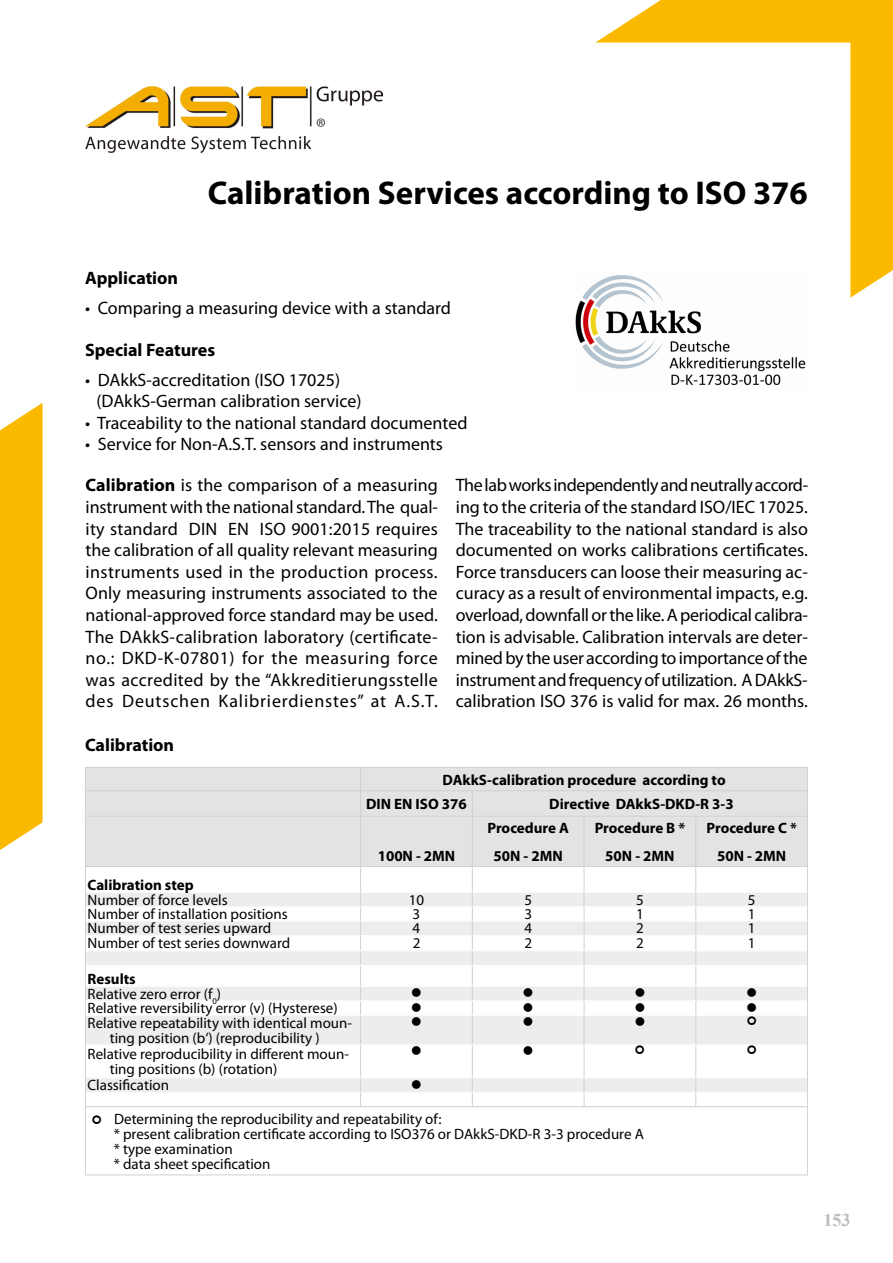
<style>
.page{position:relative;width:893px;height:1263px;background:#fff}
.page>*{position:absolute;margin:0;border:0;box-sizing:border-box;transform-origin:0 0}
.t1{font:700 33px "Myriad Pro";color:#000}
.t2{font:18px/21.6px "Myriad Pro";color:#000;text-align:justify}
.t3{font:700 18px "Myriad Pro";color:#000}
.t4{font:700 18px "Times New Roman";color:#bcbcbc}
.t5{font:15px/15px "Myriad Pro";color:#000}
.t6{font:700 15px/27px "Myriad Pro";color:#000;text-align:center}
.t7{font:15px "Wingdings";color:#000}
.s1{font-weight:700}
</style>
<div class="page">
<img style="left:575px;top:284px;width:231px;height:102px">
<svg style="left:86px;top:1054px;width:721px;height:38px"></svg>
<hr style="left:85px;top:1045px;width:1px;height:33px;background:#d0d0d0">
<hr style="left:360px;top:1045px;width:1px;height:32px;background:#d0d0d0">
<hr style="left:472px;top:1045px;width:1px;height:32px;background:#d0d0d0">
<hr style="left:584px;top:1045px;width:1px;height:32px;background:#d0d0d0">
<hr style="left:695px;top:1045px;width:1px;height:32px;background:#d0d0d0">
<hr style="left:807px;top:1045px;width:1px;height:33px;background:#d0d0d0">
<svg style="left:85px;top:1078px;width:1px;height:28px"></svg>
<svg style="left:360px;top:1078px;width:1px;height:28px"></svg>
<svg style="left:472px;top:1078px;width:1px;height:28px"></svg>
<svg style="left:584px;top:1078px;width:1px;height:28px"></svg>
<svg style="left:695px;top:1078px;width:1px;height:28px"></svg>
<svg style="left:807px;top:1078px;width:1px;height:28px"></svg>
<hr style="left:85px;top:1106px;width:276px;height:1px;background:#d0d0d0">
<hr style="left:85px;top:1107px;width:1px;height:67px;background:#d0d0d0">
<hr style="left:361px;top:1106px;width:111px;height:1px;background:#d0d0d0">
<hr style="left:472px;top:1106px;width:112px;height:1px;background:#d0d0d0">
<hr style="left:584px;top:1106px;width:112px;height:1px;background:#d0d0d0">
<hr style="left:696px;top:1106px;width:112px;height:1px;background:#d0d0d0">
<hr style="left:807px;top:1107px;width:1px;height:67px;background:#d0d0d0">
<hr style="left:85px;top:1174px;width:276px;height:1px;background:#d0d0d0">
<hr style="left:361px;top:1174px;width:111px;height:1px;background:#d0d0d0">
<hr style="left:472px;top:1174px;width:112px;height:1px;background:#d0d0d0">
<hr style="left:584px;top:1174px;width:112px;height:1px;background:#d0d0d0">
<hr style="left:696px;top:1174px;width:112px;height:1px;background:#d0d0d0">
<hr style="left:86px;top:1077px;width:275px;height:1px;background:#fbfbfa">
<hr style="left:361px;top:1077px;width:111px;height:1px;background:#fbfbfa">
<hr style="left:472px;top:1077px;width:112px;height:1px;background:#fbfbfa">
<hr style="left:584px;top:1077px;width:112px;height:1px;background:#fbfbfa">
<hr style="left:696px;top:1077px;width:111px;height:1px;background:#fbfbfa">
<hr style="left:86px;top:1092px;width:275px;height:1px;background:#fbfbfa">
<hr style="left:361px;top:1092px;width:111px;height:1px;background:#fbfbfa">
<hr style="left:472px;top:1092px;width:112px;height:1px;background:#fbfbfa">
<hr style="left:584px;top:1092px;width:112px;height:1px;background:#fbfbfa">
<hr style="left:696px;top:1092px;width:111px;height:1px;background:#fbfbfa">
<svg style="left:0;top:403px;width:43px;height:447px;background:#fbbe12"></svg>
<svg style="left:595px;top:0;width:298px;height:298px"></svg>
<img style="left:85px;top:86px;width:298px;height:67px">
<svg style="left:85px;top:767px;width:723px;height:287px"></svg>
<h1 class="t1" style="left:208px;top:172px;width:602px">Calibration Services according to ISO 376</h1>
<p class="t3" style="left:85px;top:266px;width:95px">Application</p>
<p class="t2" style="left:85px;top:297px;width:368px">• Comparing a measuring device with a standard</p>
<p class="t3" style="left:85px;top:338px;width:132px">Special Features</p>
<p class="t2" style="left:96px;top:368px;width:267px;text-indent:-11px">• DAkkS-accreditation (ISO 17025) (DAkkS-German calibration service)</p>
<p class="t2" style="left:85px;top:412px;width:384px">• Traceability to the national standard documented</p>
<p class="t2" style="left:85px;top:433px;width:359px">• Service for Non-A.S.T. sensors and instruments</p>
<p class="t2" style="left:86px;top:474px;width:354px"><span class="s1">Calibration</span> is the comparison of a measuring instrument with the national standard. The qual&shy;ity standard DIN EN ISO 9001:2015 requires the calibration of all quality relevant measuring instruments used in the production process.<br>Only measuring instruments associated to the national-approved force standard may be used.<br>The DAkkS-calibration laboratory (certificate&shy;no.: DKD-K-07801) for the measuring force was accredited by the “Akkreditierungsstelle des Deutschen Kalibrierdienstes” at A.S.T.</p>
<p class="t2" style="left:456px;top:474px;width:354px">The lab works independently and neutrally accord&shy;ing to the criteria of the standard ISO/IEC 17025.<br>The traceability to the national standard is also documented on works calibrations certificates.<br>Force transducers can loose their measuring ac&shy;curacy as a result of environmental impacts, e.g. overload, downfall or the like. A periodical calibra&shy;tion is advisable. Calibration intervals are deter&shy;mined by the user according to importance of the instrument and frequency of utilization. A DAkkS&shy;calibration ISO 376 is valid for max. 26 months.</p>
<p class="t3" style="left:85px;top:733px;width:91px">Calibration</p>
<p class="t6" style="left:366px;top:767px;width:361px;line-height:24.3px;text-align:left;text-indent:76px">DAkkS-calibration procedure according to<br>DIN EN ISO 376</p>
<p class="t6" style="left:549px;top:790px;width:186px">Directive DAkkS-DKD-R 3-3</p>
<p class="t6" style="left:378px;top:841px;width:79px">100N - 2MN</p>
<p class="t6" style="left:487px;top:814px;width:83px">Procedure A<br>50N - 2MN</p>
<p class="t6" style="left:595px;top:814px;width:92px">Procedure B *<br>50N - 2MN</p>
<p class="t6" style="left:706px;top:814px;width:92px">Procedure C *<br>50N - 2MN</p>
<p class="t6" style="left:88px;top:871px;width:108px">Calibration step</p>
<p class="t5" style="left:88px;top:892px;width:142px">Number of force levels</p>
<p class="t5" style="left:409px;top:892px;width:17px">10</p>
<p class="t5" style="left:524px;top:892px;width:9px">5</p>
<p class="t5" style="left:636px;top:892px;width:9px">5</p>
<p class="t5" style="left:748px;top:892px;width:9px">5</p>
<p class="t5" style="left:88px;top:906px;width:202px">Number of installation positions</p>
<p class="t5" style="left:413px;top:906px;width:9px">3</p>
<p class="t5" style="left:524px;top:906px;width:9px">3</p>
<p class="t5" style="left:636px;top:906px;width:9px">1</p>
<p class="t5" style="left:748px;top:906px;width:9px">1</p>
<p class="t5" style="left:88px;top:920px;width:185px">Number of test series upward</p>
<p class="t5" style="left:413px;top:920px;width:9px">4</p>
<p class="t5" style="left:524px;top:920px;width:9px">4</p>
<p class="t5" style="left:636px;top:920px;width:9px">2</p>
<p class="t5" style="left:748px;top:920px;width:9px">1</p>
<p class="t5" style="left:88px;top:935px;width:204px">Number of test series downward</p>
<p class="t5" style="left:413px;top:935px;width:9px">2</p>
<p class="t5" style="left:524px;top:935px;width:9px">2</p>
<p class="t5" style="left:636px;top:935px;width:9px">2</p>
<p class="t5" style="left:748px;top:935px;width:9px">1</p>
<p class="t5" style="left:88px;top:972px;width:135px;line-height:14.4px"><span class="s1">Results<br></span>Relative zero error (f<sub>0</sub>)</p>
<p class="t7" style="left:411px;top:985px;width:13px">●</p>
<p class="t7" style="left:523px;top:985px;width:13px">●</p>
<p class="t7" style="left:634px;top:985px;width:13px">●</p>
<p class="t7" style="left:746px;top:985px;width:13px">●</p>
<p class="t5" style="left:88px;top:1000px;width:252px">Relative reversibility error (v) (Hysterese)</p>
<p class="t7" style="left:411px;top:999px;width:13px">●</p>
<p class="t7" style="left:523px;top:999px;width:13px">●</p>
<p class="t7" style="left:634px;top:999px;width:13px">●</p>
<p class="t7" style="left:746px;top:999px;width:13px">●</p>
<p class="t5" style="left:110px;top:1015px;width:244px;text-indent:-22px">Relative repeatability with identical moun&shy;ting position (b‘) (reproducibility )</p>
<p class="t7" style="left:411px;top:1013px;width:13px">●</p>
<p class="t7" style="left:523px;top:1013px;width:13px">●</p>
<p class="t7" style="left:634px;top:1013px;width:13px">●</p>
<p class="t5" style="left:110px;top:1046px;width:241px;text-indent:-22px">Relative reproducibility in different moun&shy;ting positions (b) (rotation)</p>
<p class="t7" style="left:411px;top:1043px;width:13px">●</p>
<p class="t7" style="left:523px;top:1043px;width:13px">●</p>
<p class="t5" style="left:88px;top:1077px;width:83px">Classification</p>
<p class="t7" style="left:411px;top:1076px;width:13px">●</p>
<p class="t5" style="left:114px;top:1111px;width:532px">Determining the reproducibility and repeatability of:<br>* present calibration certificate according to ISO376 or DAkkS-DKD-R 3-3 procedure A * type examination<br>* data sheet specification</p>
<p class="t4" style="left:823px;top:1207px;width:28px">153</p>
</div>
